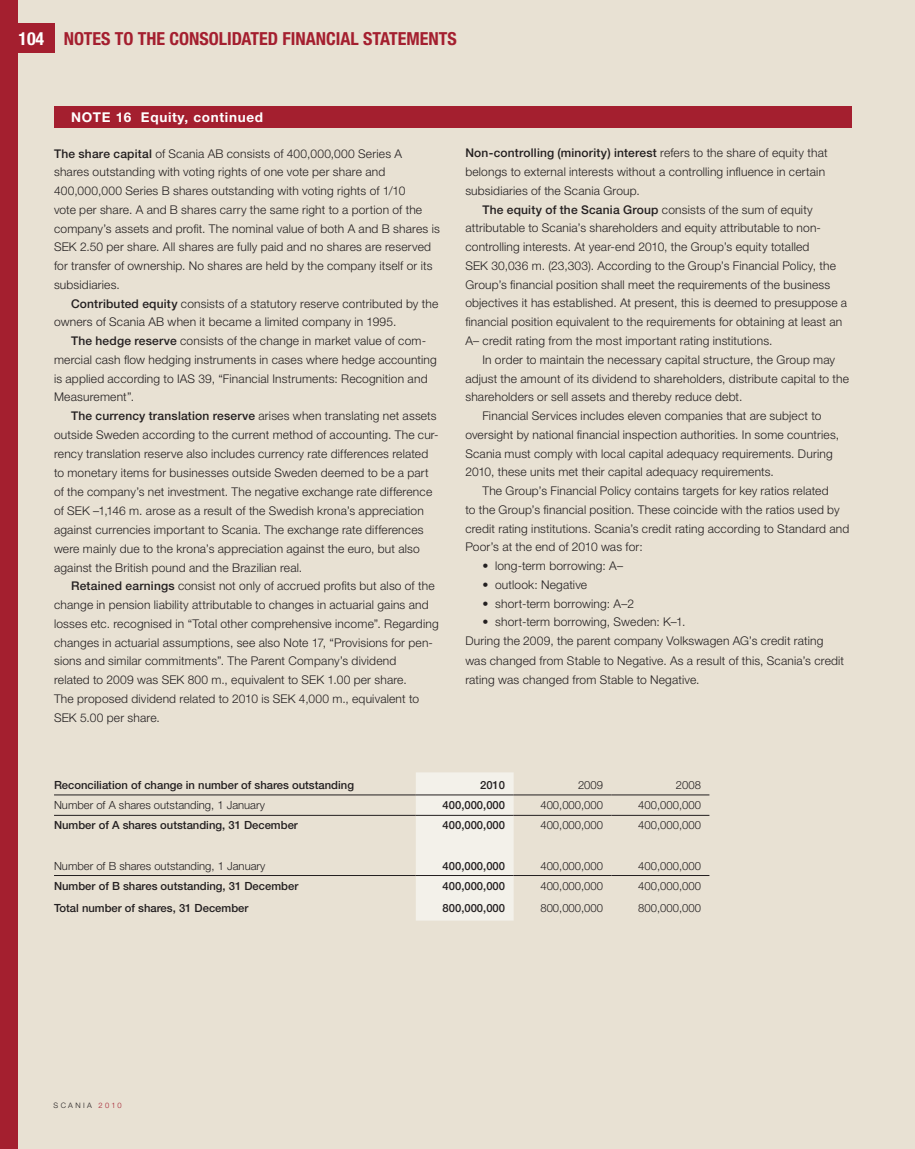
<style>
.page{position:relative;width:915px;height:1149px;background:#fff}
.page>*{position:absolute;margin:0;border:0;box-sizing:border-box;transform-origin:0 0}
.t1{font:700 condensed 18px "Helvetica Neue LT Std";color:#a41f2f}
.t2{font:700 13.5px "Helvetica Neue LT Std";letter-spacing:.05em;color:#fff}
.t3{font:300 12px/18.8px "Helvetica Neue LT Std";letter-spacing:.015em;color:#231f20}
.t4{font:500 11.25px "Helvetica Neue LT Std";color:#231f20}
.t5{font:300 11.25px "Helvetica Neue LT Std";color:#231f20}
.t6{font:300 7.5px "Helvetica Neue LT Std";letter-spacing:.31em;color:#231f20}
.s1{color:#fff}
.s2{font-weight:500}
.s3{color:#a41f2f}
</style>
<div class="page">
<div style="left:0;top:0;width:914px;height:1148px;background:#e8e1d3"></div>
<div style="left:0;top:23px;width:54px;height:30px;background:#a41f2f"></div>
<div style="left:0;top:0;width:17px;height:1148px;background:#a41f2f"></div>
<div style="left:54px;top:106px;width:796px;height:22px;background:#a41f2f"></div>
<div style="left:415px;top:772px;width:98px;height:148px;background:#f3f1ea"></div>
<hr style="left:54px;top:794px;width:361px;height:1px;background:#231f20">
<hr style="left:415px;top:794px;width:98px;height:1px;background:#231f20">
<hr style="left:513px;top:794px;width:98px;height:1px;background:#231f20">
<hr style="left:611px;top:794px;width:98px;height:1px;background:#231f20">
<hr style="left:54px;top:814px;width:361px;height:1px;background:#231f20">
<hr style="left:415px;top:814px;width:98px;height:1px;background:#231f20">
<hr style="left:513px;top:814px;width:98px;height:1px;background:#231f20">
<hr style="left:611px;top:814px;width:98px;height:1px;background:#231f20">
<hr style="left:54px;top:875px;width:361px;height:1px;background:#231f20">
<hr style="left:415px;top:875px;width:98px;height:1px;background:#231f20">
<hr style="left:513px;top:875px;width:98px;height:1px;background:#231f20">
<hr style="left:611px;top:875px;width:98px;height:1px;background:#231f20">
<h1 class="t1" style="left:18px;top:27px;width:440px"><span class="s1">104</span> NOTES TO THE CONSOLIDATED FINANCIAL STATEMENTS</h1>
<p class="t2" style="left:71px;top:109px;width:193px">NOTE 16 Equity, continued</p>
<p class="t3" style="left:54px;top:143px;width:387px"><span class="s2">The share capital</span> of Scania AB consists of 400,000,000 Series A shares outstanding with voting rights of one vote per share and 400,000,000 Series B shares outstanding with voting rights of 1/10<br>vote per share. A and B shares carry the same right to a portion of the company’s assets and profit. The nominal value of both A and B shares is SEK 2.50 per share. All shares are fully paid and no shares are reserved for transfer of ownership. No shares are held by the company itself or its subsidiaries.</p>
<p class="t3" style="left:54px;top:293px;width:385px;text-indent:17px"><span class="s2">Contributed equity</span> consists of a statutory reserve contributed by the owners of Scania AB when it became a limited company in 1995.</p>
<p class="t3" style="left:54px;top:331px;width:384px;text-indent:17px"><span class="s2">The hedge reserve</span> consists of the change in market value of com&shy;mercial cash flow hedging instruments in cases where hedge accounting is applied according to IAS 39, “Financial Instruments: Recognition and Measurement”.</p>
<p class="t3" style="left:54px;top:406px;width:386px;text-indent:17px"><span class="s2">The currency translation reserve</span> arises when translating net assets outside Sweden according to the current method of accounting. The cur&shy;rency translation reserve also includes currency rate differences related to monetary items for businesses outside Sweden deemed to be a part of the company’s net investment. The negative exchange rate difference of SEK –1,146 m. arose as a result of the Swedish krona’s appreciation against currencies important to Scania. The exchange rate differences were mainly due to the krona’s appreciation against the euro, but also against the British pound and the Brazilian real.</p>
<p class="t3" style="left:54px;top:576px;width:386px;text-indent:17px"><span class="s2">Retained earnings</span> consist not only of accrued profits but also of the change in pension liability attributable to changes in actuarial gains and losses etc. recognised in “Total other comprehensive income”. Regarding changes in actuarial assumptions, see also Note 17, “Provisions for pen&shy;sions and similar commitments”. The Parent Company’s dividend<br>related to 2009 was SEK 800 m., equivalent to SEK 1.00 per share.<br>The proposed dividend related to 2010 is SEK 4,000 m., equivalent to SEK 5.00 per share.</p>
<p class="t3" style="left:465px;top:143px;width:363px"><span class="s2">Non-controlling (minority) interest</span> refers to the share of equity that belongs to external interests without a controlling influence in certain subsidiaries of the Scania Group.</p>
<p class="t3" style="left:465px;top:200px;width:383px;text-indent:17px"><span class="s2">The equity of the Scania Group</span> consists of the sum of equity attributable to Scania’s shareholders and equity attributable to non&shy;controlling interests. At year-end 2010, the Group’s equity totalled<br>SEK 30,036 m. (23,303). According to the Group’s Financial Policy, the Group’s financial position shall meet the requirements of the business objectives it has established. At present, this is deemed to presuppose a financial position equivalent to the requirements for obtaining at least an A– credit rating from the most important rating institutions.</p>
<p class="t3" style="left:482px;top:350px;width:354px">In order to maintain the necessary capital structure, the Group may</p>
<p class="t3" style="left:465px;top:368px;width:385px">adjust the amount of its dividend to shareholders, distribute capital to the</p>
<p class="t3" style="left:465px;top:387px;width:278px">shareholders or sell assets and thereby reduce debt.</p>
<p class="t3" style="left:482px;top:406px;width:340px">Financial Services includes eleven companies that are subject to</p>
<p class="t3" style="left:465px;top:425px;width:375px">oversight by national financial inspection authorities. In some countries,</p>
<p class="t3" style="left:465px;top:443px;width:369px">Scania must comply with local capital adequacy requirements. During</p>
<p class="t3" style="left:465px;top:462px;width:310px">2010, these units met their capital adequacy requirements.</p>
<p class="t3" style="left:482px;top:481px;width:347px">The Group’s Financial Policy contains targets for key ratios related</p>
<p class="t3" style="left:465px;top:499px;width:375px">to the Group’s financial position. These coincide with the ratios used by</p>
<p class="t3" style="left:465px;top:518px;width:385px">credit rating institutions. Scania’s credit rating according to Standard and</p>
<p class="t3" style="left:465px;top:537px;width:179px">Poor’s at the end of 2010 was for:</p>
<p class="t3" style="left:482px;top:556px;width:142px">• long-term borrowing: A–</p>
<p class="t3" style="left:482px;top:574px;width:106px">• outlook: Negative</p>
<p class="t3" style="left:482px;top:593px;width:153px">• short-term borrowing: A–2</p>
<p class="t3" style="left:465px;top:612px;width:380px;text-indent:17px">• short-term borrowing, Sweden: K–1.<br>During the 2009, the parent company Volkswagen AG’s credit rating was changed from Stable to Negative. As a result of this, Scania’s credit rating was changed from Stable to Negative.</p>
<p class="t4" style="left:54px;top:778px;width:301px">Reconciliation of change in number of shares outstanding</p>
<p class="t4" style="left:480px;top:778px;width:27px">2010</p>
<p class="t5" style="left:577px;top:777px;width:27px">2009</p>
<p class="t5" style="left:675px;top:777px;width:27px">2008</p>
<p class="t5" style="left:54px;top:798px;width:212px">Number of A shares outstanding, 1 January</p>
<p class="t4" style="left:442px;top:798px;width:64px">400,000,000</p>
<p class="t5" style="left:540px;top:798px;width:64px">400,000,000</p>
<p class="t5" style="left:638px;top:798px;width:64px">400,000,000</p>
<p class="t4" style="left:54px;top:818px;width:245px">Number of A shares outstanding, 31 December</p>
<p class="t4" style="left:442px;top:818px;width:64px">400,000,000</p>
<p class="t5" style="left:540px;top:818px;width:64px">400,000,000</p>
<p class="t5" style="left:638px;top:818px;width:64px">400,000,000</p>
<p class="t5" style="left:54px;top:858px;width:213px">Number of B shares outstanding, 1 January</p>
<p class="t4" style="left:442px;top:858px;width:64px">400,000,000</p>
<p class="t5" style="left:540px;top:858px;width:64px">400,000,000</p>
<p class="t5" style="left:638px;top:858px;width:64px">400,000,000</p>
<p class="t4" style="left:54px;top:878px;width:246px">Number of B shares outstanding, 31 December</p>
<p class="t4" style="left:442px;top:878px;width:64px">400,000,000</p>
<p class="t5" style="left:540px;top:878px;width:64px">400,000,000</p>
<p class="t5" style="left:638px;top:878px;width:64px">400,000,000</p>
<p class="t4" style="left:54px;top:901px;width:196px">Total number of shares, 31 December</p>
<p class="t4" style="left:442px;top:901px;width:64px">800,000,000</p>
<p class="t5" style="left:540px;top:900px;width:64px">800,000,000</p>
<p class="t5" style="left:638px;top:900px;width:64px">800,000,000</p>
<p class="t6" style="left:54px;top:1099px;width:70px">Scania <span class="s3">2010</span></p>
</div>
